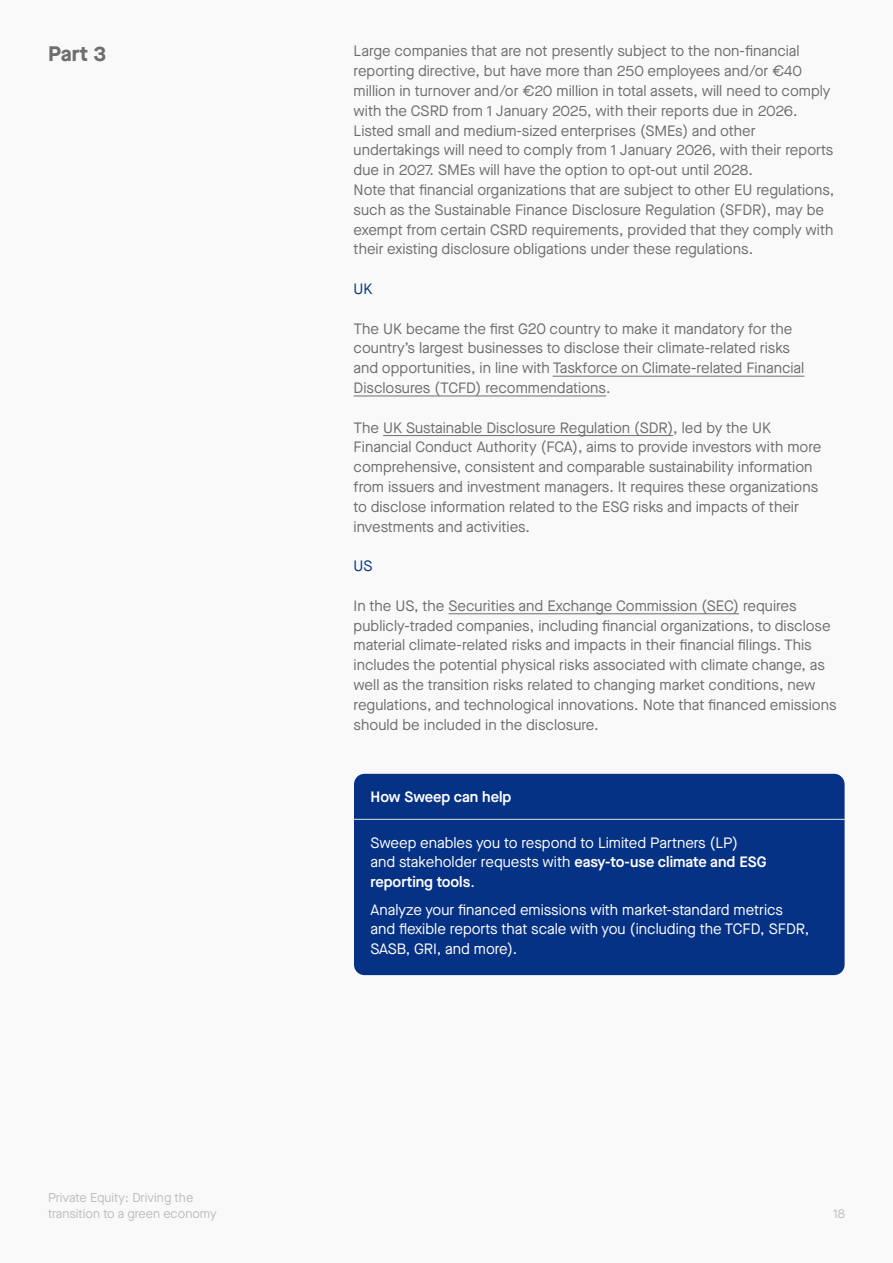
<style>
.page{position:relative;width:893px;height:1263px;background:#f9f9f9}
.page>*{position:absolute;margin:0;border:0;box-sizing:border-box;transform-origin:0 0}
.t1{font:700 21px "Maison Neue";color:#6e6e6e}
.t2{font:15px/19.8px "Maison Neue";color:#6e6e6e}
.t3{font:15px/19.8px "Maison Neue";color:#fff}
.t4{font:600 15px "Maison Neue";color:#fff}
.t5{font:15px "Maison Neue";color:#063286}
.t6{font:12.75px/15.8px "Maison Neue";color:#bdbdbd}
.s1{font-weight:600}
</style>
<div class="page">
<hr style="left:553px;top:376px;width:251px;height:1px;background:#6e6e6e">
<hr style="left:354px;top:396px;width:252px;height:1px;background:#6e6e6e">
<hr style="left:383px;top:435px;width:290px;height:1px;background:#6e6e6e">
<hr style="left:449px;top:613px;width:290px;height:1px;background:#6e6e6e">
<div style="left:354px;top:774px;width:491px;height:201px;background:#063286;border-radius:10px"></div>
<hr style="left:354px;top:819px;width:491px;height:1px;background:#e0e0e0">
<h1 class="t1" style="left:48px;top:39px;width:60px">Part 3</h1>
<p class="t6" style="left:48px;top:1190px;width:170px">Private Equity: Driving the transition to a green economy</p>
<p class="t2" style="left:354px;top:41px;width:482px">Large companies that are not presently subject to the non-financial reporting directive, but have more than 250 employees and/or €40 million in turnover and/or €20 million in total assets, will need to comply with the CSRD from 1 January 2025, with their reports due in 2026.<br>Listed small and medium-sized enterprises (SMEs) and other undertakings will need to comply from 1 January 2026, with their reports due in 2027. SMEs will have the option to opt-out until 2028.<br>Note that financial organizations that are subject to other EU regulations, such as the Sustainable Finance Disclosure Regulation (SFDR), may be exempt from certain CSRD requirements, provided that they comply with their existing disclosure obligations under these regulations.</p>
<p class="t5" style="left:354px;top:279px;width:20px">UK</p>
<p class="t2" style="left:354px;top:318px;width:452px">The UK became the first G20 country to make it mandatory for the country’s largest businesses to disclose their climate-related risks and opportunities, in line with Taskforce on Climate-related Financial Disclosures (TCFD) recommendations.</p>
<p class="t2" style="left:354px;top:417px;width:469px">The UK Sustainable Disclosure Regulation (SDR), led by the UK Financial Conduct Authority (FCA), aims to provide investors with more comprehensive, consistent and comparable sustainability information from issuers and investment managers. It requires these organizations to disclose information related to the ESG risks and impacts of their investments and activities.</p>
<p class="t5" style="left:354px;top:556px;width:20px">US</p>
<p class="t2" style="left:354px;top:595px;width:484px">In the US, the Securities and Exchange Commission (SEC) requires publicly-traded companies, including financial organizations, to disclose material climate-related risks and impacts in their financial filings. This includes the potential physical risks associated with climate change, as well as the transition risks related to changing market conditions, new regulations, and technological innovations. Note that financed emissions should be included in the disclosure.</p>
<p class="t4" style="left:370px;top:786px;width:142px">How Sweep can help</p>
<p class="t3" style="left:370px;top:832px;width:397px">Sweep enables you to respond to Limited Partners (LP) and stakeholder requests with <span class="s1">easy-to-use climate and ESG reporting tools</span>.</p>
<p class="t3" style="left:370px;top:899px;width:440px">Analyze your financed emissions with market-standard metrics and flexible reports that scale with you (including the TCFD, SFDR,<br>SASB, GRI, and more).</p>
<p class="t6" style="left:833px;top:1205px;width:13px">18</p>
</div>
